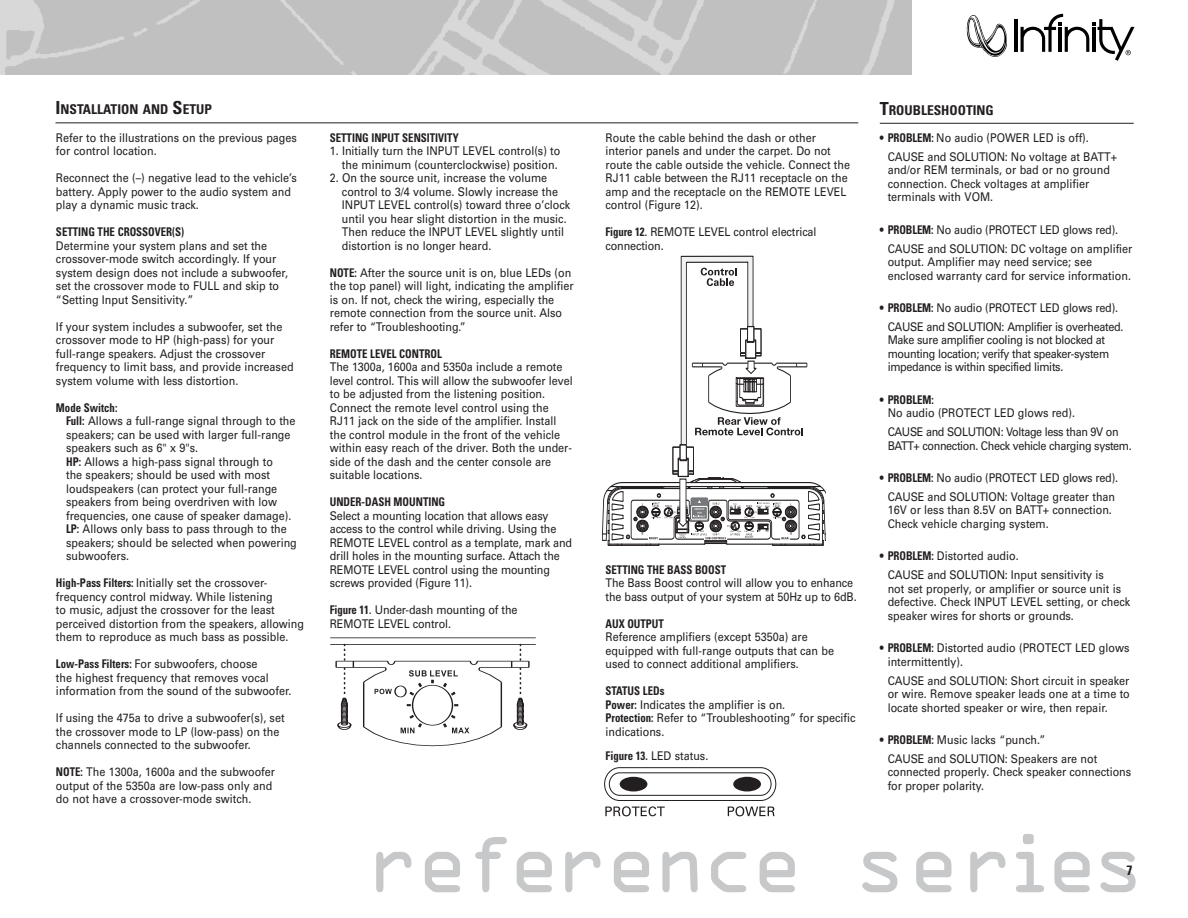
<style>
.page{position:relative;width:1188px;height:918px;background:#fff}
.page>*{position:absolute;margin:0;border:0;box-sizing:border-box;transform-origin:0 0}
.t1{font:700 condensed 13.5px "Univers";color:#231f20}
.t2{font:12px/13.5px "Univers";color:#231f20;scale:.9 1}
.t3{font:12px/13.5px "Univers";letter-spacing:-.03em;color:#231f20;scale:.9 1}
.t4{font:700 condensed 12px "Univers";color:#231f20;scale:.9 1}
.t5{font:12px/18.9px "Univers";letter-spacing:-.035em;color:#231f20;scale:.9 1}
.s1{font-size:18px}
.s2{font-weight:700;font-stretch:condensed}
.s3{color:#c7c8ca}
</style>
<div class="page">
<hr style="left:56px;top:122px;width:802px;height:1px;background:#231f20">
<hr style="left:880px;top:123px;width:254px;height:1px;background:#231f20">
<img style="left:0;top:0;width:912px;height:74px">
<hr style="left:1014px;top:19px;width:3px;height:33px;background:#000">
<svg style="left:1021px;top:14px;width:114px;height:47px"></svg>
<svg style="left:967px;top:15px;width:40px;height:42px"></svg>
<svg style="left:604px;top:767px;width:172px;height:49px"></svg>
<div style="left:620px;top:777px;width:27px;height:14px;background:#231f20;border-radius:50%"></div>
<div style="left:733px;top:777px;width:28px;height:14px;background:#231f20;border-radius:50%"></div>
<div style="left:672px;top:447px;width:22px;height:25px;border:1px solid #231f20"></div>
<div style="left:672px;top:470px;width:22px;height:5px;border:1px solid #231f20"></div>
<div style="left:672px;top:471px;width:22px;height:4px;border:1px solid #231f20"></div>
<div style="left:678px;top:458px;width:10px;height:18px;background:#fff"></div>
<div style="left:678px;top:458px;width:11px;height:19px;border:1px solid #231f20"></div>
<div style="left:678px;top:459px;width:10px;height:18px;border:1px solid #231f20"></div>
<div style="left:680px;top:444px;width:7px;height:17px;border:1px solid #231f20"></div>
<svg style="left:680px;top:256px;width:127px;height:194px"></svg>
<svg style="left:602px;top:478px;width:224px;height:68px"></svg>
<svg style="left:511px;top:645px;width:18px;height:85px"></svg>
<hr style="left:336px;top:661px;width:52px;height:1px;background:#231f20">
<hr style="left:477px;top:661px;width:52px;height:1px;background:#231f20">
<hr style="left:481px;top:667px;width:48px;height:1px;background:#231f20">
<hr style="left:336px;top:667px;width:48px;height:1px;background:#231f20">
<svg style="left:336px;top:645px;width:18px;height:85px"></svg>
<svg style="left:362px;top:660px;width:141px;height:86px"></svg>
<hr style="left:331px;top:644px;width:204px;height:1px;background:#231f20">
<hr style="left:331px;top:637px;width:204px;height:1px;background:#231f20">
<p class="t1" style="left:56px;top:105px;width:158px"><span class="s1">I</span>NSTALLATION AND <span class="s1">S</span>ETUP</p>
<p class="t2" style="left:56px;top:132px;width:269px">Refer to the illustrations on the previous pages for control location.</p>
<p class="t2" style="left:56px;top:172px;width:269px">Reconnect the (–) negative lead to the vehicle’s battery. Apply power to the audio system and play a dynamic music track.</p>
<p class="t4" style="left:56px;top:228px;width:144px">SETTING THE CROSSOVER(S)</p>
<p class="t2" style="left:56px;top:240px;width:259px">Determine your system plans and set the crossover-mode switch accordingly. If your system design does not include a subwoofer, set the crossover mode to FULL and skip to “Setting Input Sensitivity.”</p>
<p class="t2" style="left:56px;top:321px;width:266px">If your system includes a subwoofer, set the crossover mode to HP (high-pass) for your full-range speakers. Adjust the crossover frequency to limit bass, and provide increased system volume with less distortion.</p>
<p class="t2" style="left:66px;top:402px;width:258px;text-indent:-10px"><span class="s2">Mode Switch:<br>Full:</span> Allows a full-range signal through to the speakers; can be used with larger full-range speakers such as 6" x 9"s.<br><span class="s2">HP:</span> Allows a high-pass signal through to<br>the speakers; should be used with most loudspeakers (can protect your full-range speakers from being overdriven with low frequencies, one cause of speaker damage).<br><span class="s2">LP:</span> Allows only bass to pass through to the speakers; should be selected when powering subwoofers.</p>
<p class="t2" style="left:56px;top:577px;width:277px"><span class="s2">High-Pass Filters:</span> Initially set the crossover&shy;frequency control midway. While listening<br>to music, adjust the crossover for the least perceived distortion from the speakers, allowing them to reproduce as much bass as possible.</p>
<p class="t2" style="left:56px;top:658px;width:263px"><span class="s2">Low-Pass Filters:</span> For subwoofers, choose<br>the highest frequency that removes vocal information from the sound of the subwoofer.</p>
<p class="t2" style="left:56px;top:712px;width:256px">If using the 475a to drive a subwoofer(s), set the crossover mode to LP (low-pass) on the channels connected to the subwoofer.</p>
<p class="t2" style="left:56px;top:766px;width:245px"><span class="s2">NOTE:</span> The 1300a, 1600a and the subwoofer output of the 5350a are low-pass only and do not have a crossover-mode switch.</p>
<p class="t4" style="left:330px;top:133px;width:145px">SETTING INPUT SENSITIVITY</p>
<p class="t2" style="left:330px;top:146px;width:258px;text-align:right">1. Initially turn the INPUT LEVEL control(s) to the minimum (counterclockwise) position.</p>
<p class="t2" style="left:342px;top:173px;width:255px;text-indent:-12px">2. On the source unit, increase the volume control to 3/4 volume. Slowly increase the INPUT LEVEL control(s) toward three o’clock until you hear slight distortion in the music.<br>Then reduce the INPUT LEVEL slightly until distortion is no longer heard.</p>
<p class="t2" style="left:330px;top:267px;width:273px"><span class="s2">NOTE:</span> After the source unit is on, blue LEDs (on the top panel) will light, indicating the amplifier is on. If not, check the wiring, especially the remote connection from the source unit. Also refer to “Troubleshooting.”</p>
<p class="t4" style="left:330px;top:349px;width:126px">REMOTE LEVEL CONTROL</p>
<p class="t2" style="left:330px;top:362px;width:271px">The 1300a, 1600a and 5350a include a remote level control. This will allow the subwoofer level to be adjusted from the listening position.<br>Connect the remote level control using the RJ11 jack on the side of the amplifier. Install the control module in the front of the vehicle within easy reach of the driver. Both the under&shy;side of the dash and the center console are suitable locations.</p>
<p class="t4" style="left:330px;top:498px;width:130px">UNDER-DASH MOUNTING</p>
<p class="t2" style="left:330px;top:510px;width:271px">Select a mounting location that allows easy access to the control while driving. Using the REMOTE LEVEL control as a template, mark and drill holes in the mounting surface. Attach the REMOTE LEVEL control using the mounting screws provided (Figure 11).</p>
<p class="t2" style="left:330px;top:605px;width:210px"><span class="s2">Figure 11</span>. Under-dash mounting of the<br>REMOTE LEVEL control.</p>
<p class="t2" style="left:606px;top:132px;width:273px">Route the cable behind the dash or other interior panels and under the carpet. Do not route the cable outside the vehicle. Connect the RJ11 cable between the RJ11 receptacle on the amp and the receptacle on the REMOTE LEVEL control (Figure 12).</p>
<p class="t2" style="left:606px;top:226px;width:236px"><span class="s2">Figure 12</span>. REMOTE LEVEL control electrical connection.</p>
<p class="t4" style="left:606px;top:565px;width:136px">SETTING THE BASS BOOST</p>
<p class="t2" style="left:606px;top:577px;width:281px">The Bass Boost control will allow you to enhance the bass output of your system at 50Hz up to 6dB.</p>
<p class="t4" style="left:606px;top:619px;width:66px">AUX OUTPUT</p>
<p class="t2" style="left:606px;top:631px;width:256px">Reference amplifiers (except 5350a) are equipped with full-range outputs that can be used to connect additional amplifiers.</p>
<p class="t2" style="left:606px;top:685px;width:279px"><span class="s2">STATUS LEDs<br>Power:</span> Indicates the amplifier is on.<br><span class="s2">Protection:</span> Refer to “Troubleshooting” for specific indications.</p>
<p class="t2" style="left:606px;top:750px;width:116px"><span class="s2">Figure 13.</span> LED status.</p>
<p class="t1" style="left:880px;top:105px;width:116px"><span class="s1">T</span>ROUBLESHOOTING</p>
<p class="t2" style="left:888px;top:129px;width:256px;line-height:18.9px;text-indent:-8px"><span class="s2">• PROBLEM:</span> No audio (POWER LED is off).<br>CAUSE and SOLUTION: No voltage at BATT+</p>
<p class="t2" style="left:888px;top:164px;width:249px">and/or REM terminals, or bad or no ground connection. Check voltages at amplifier terminals with VOM.</p>
<p class="t2" style="left:888px;top:221px;width:274px;line-height:18.9px;text-indent:-8px"><span class="s2">• PROBLEM:</span> No audio (PROTECT LED glows red).<br>CAUSE and SOLUTION: DC voltage on amplifier</p>
<p class="t2" style="left:888px;top:256px;width:272px">output. Amplifier may need service; see enclosed warranty card for service information.</p>
<p class="t3" style="left:888px;top:299px;width:263px;line-height:18.9px;text-indent:-8px"><span class="s2">• PROBLEM:</span> No audio (PROTECT LED glows red).<br>CAUSE and SOLUTION: Amplifier is overheated.</p>
<p class="t3" style="left:888px;top:334px;width:248px">Make sure amplifier cooling is not blocked at mounting location; verify that speaker-system impedance is within specified limits.</p>
<p class="t4" style="left:880px;top:395px;width:62px">• PROBLEM:</p>
<p class="t5" style="left:888px;top:405px;width:258px">No audio (PROTECT LED glows red).<br>CAUSE and SOLUTION: Voltage less than 9V on</p>
<p class="t5" style="left:888px;top:437px;width:273px">BATT+ connection. Check vehicle charging system.</p>
<p class="t2" style="left:880px;top:469px;width:267px;line-height:18.9px;text-align:center"><span class="s2">• PROBLEM:</span> No audio (PROTECT LED glows red).<br>CAUSE and SOLUTION: Voltage greater than</p>
<p class="t2" style="left:888px;top:505px;width:251px">16V or less than 8.5V on BATT+ connection.<br>Check vehicle charging system.</p>
<p class="t2" style="left:888px;top:548px;width:242px;line-height:18.9px;text-indent:-8px"><span class="s2">• PROBLEM:</span> Distorted audio.<br>CAUSE and SOLUTION: Input sensitivity is</p>
<p class="t2" style="left:888px;top:583px;width:271px">not set properly, or amplifier or source unit is defective. Check INPUT LEVEL setting, or check speaker wires for shorts or grounds.</p>
<p class="t2" style="left:888px;top:642px;width:270px;text-indent:-8px"><span class="s2">• PROBLEM:</span> Distorted audio (PROTECT LED glows intermittently).</p>
<p class="t2" style="left:888px;top:675px;width:271px;text-align:justify">CAUSE and SOLUTION: Short circuit in speaker or wire. Remove speaker leads one at a time to locate shorted speaker or wire, then repair.</p>
<p class="t2" style="left:888px;top:731px;width:235px;line-height:18.9px;text-indent:-8px"><span class="s2">• PROBLEM:</span> Music lacks “punch.”<br>CAUSE and SOLUTION: Speakers are not</p>
<p class="t2" style="left:888px;top:766px;width:272px">connected properly. Check speaker connections for proper polarity.</p>
<p class="t1" style="left:1091px;top:865px;width:55px"><span class="s3">▲</span>7</p>
</div>
